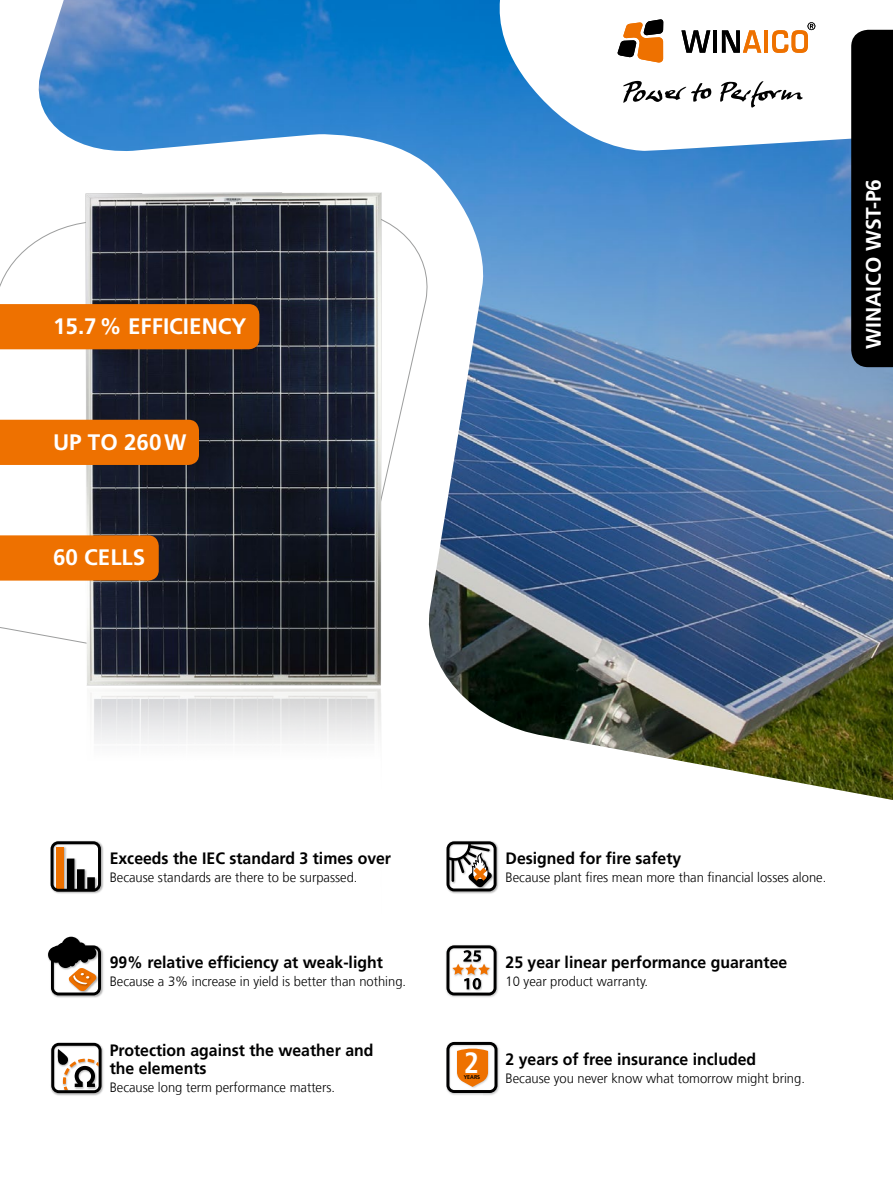
<style>
.page{position:relative;width:893px;height:1191px;background:#fff}
.page>*{position:absolute;margin:0;border:0;box-sizing:border-box;transform-origin:0 0}
.t1{font:700 condensed 29.4px "Frutiger";color:#fff}
.t2{font:700 22.35px "Frutiger LT Com";color:#fff}
.t3{font:700 21px "Frutiger LT Com";color:#fff}
.t4{font:700 16.5px/18px "Frutiger LT Com";color:#000;scale:.96 1}
.t5{font:300 13.5px "Frutiger LT Com";color:#000;scale:.96 1}
.t6{font:700 5.55px "Frutiger LT Com";color:#000;scale:.96 1}
</style>
<div class="page">
<img style="left:37px;top:0;width:856px;height:800px">
<svg style="left:851px;top:30px;width:42px;height:337px;background:#040405"></svg>
<div style="left:0;top:420px;width:199px;height:45px;background:#ee7100"></div>
<div style="left:0;top:304px;width:259px;height:45px;background:#ee7100"></div>
<div style="left:0;top:535px;width:159px;height:45px;background:#ee7100"></div>
<img style="left:50px;top:1047px;width:54px;height:49px">
<svg style="left:51px;top:1042px;width:51px;height:51px"></svg>
<img style="left:449px;top:845px;width:50px;height:49px">
<svg style="left:446px;top:841px;width:51px;height:50px"></svg>
<img style="left:47px;top:948px;width:57px;height:50px">
<svg style="left:48px;top:936px;width:53px;height:59px"></svg>
<img style="left:449px;top:950px;width:49px;height:47px">
<svg style="left:446px;top:945px;width:51px;height:50px"></svg>
<img style="left:50px;top:844px;width:54px;height:50px">
<svg style="left:51px;top:841px;width:50px;height:50px"></svg>
<img style="left:450px;top:1041px;width:49px;height:54px">
<svg style="left:446px;top:1042px;width:51px;height:51px"></svg>
<svg style="left:623px;top:81px;width:89px;height:22px"></svg>
<svg style="left:720px;top:81px;width:83px;height:27px"></svg>
<svg style="left:617px;top:19px;width:46px;height:44px"></svg>
<svg style="left:681px;top:30px;width:29px;height:23px"></svg>
<hr style="left:713px;top:30px;width:4px;height:23px;background:#000">
<svg style="left:722px;top:30px;width:39px;height:23px"></svg>
<hr style="left:764px;top:30px;width:4px;height:23px;background:#ee7100">
<svg style="left:772px;top:22px;width:43px;height:31px"></svg>
<h2 class="t2" style="left:53px;top:313px;width:195px">15.7% EFFICIENCY</h2>
<h2 class="t2" style="left:53px;top:429px;width:135px">UP TO 260W</h2>
<h2 class="t2" style="left:53px;top:544px;width:94px">60 CELLS</h2>
<h3 class="t3" style="left:861px;top:349px;width:172px;rotate:-90deg">WINAICO WST-P6</h3>
<p class="t4" style="left:110px;top:849px;width:295px">Exceeds the IEC standard 3 times over</p>
<p class="t5" style="left:110px;top:869px;width:260px">Because standards are there to be surpassed.</p>
<p class="t4" style="left:110px;top:953px;width:286px">99% relative efficiency at weak-light</p>
<p class="t5" style="left:110px;top:973px;width:310px">Because a 3% increase in yield is better than nothing.</p>
<p class="t4" style="left:110px;top:1041px;width:276px">Protection against the weather and the elements</p>
<p class="t5" style="left:110px;top:1079px;width:236px">Because long term performance matters.</p>
<p class="t4" style="left:506px;top:849px;width:185px">Designed for fire safety</p>
<p class="t5" style="left:506px;top:869px;width:336px">Because plant fires mean more than financial losses alone.</p>
<h1 class="t1" style="left:464px;top:1045px;width:17px">2</h1>
<p class="t6" style="left:464px;top:1073px;width:19px">YEARS</p>
<p class="t4" style="left:506px;top:953px;width:295px">25 year linear performance guarantee</p>
<p class="t5" style="left:506px;top:973px;width:150px">10 year product warranty.</p>
<p class="t4" style="left:506px;top:1050px;width:263px">2 years of free insurance included</p>
<p class="t5" style="left:506px;top:1070px;width:313px">Because you never know what tomorrow might bring.</p>
</div>
